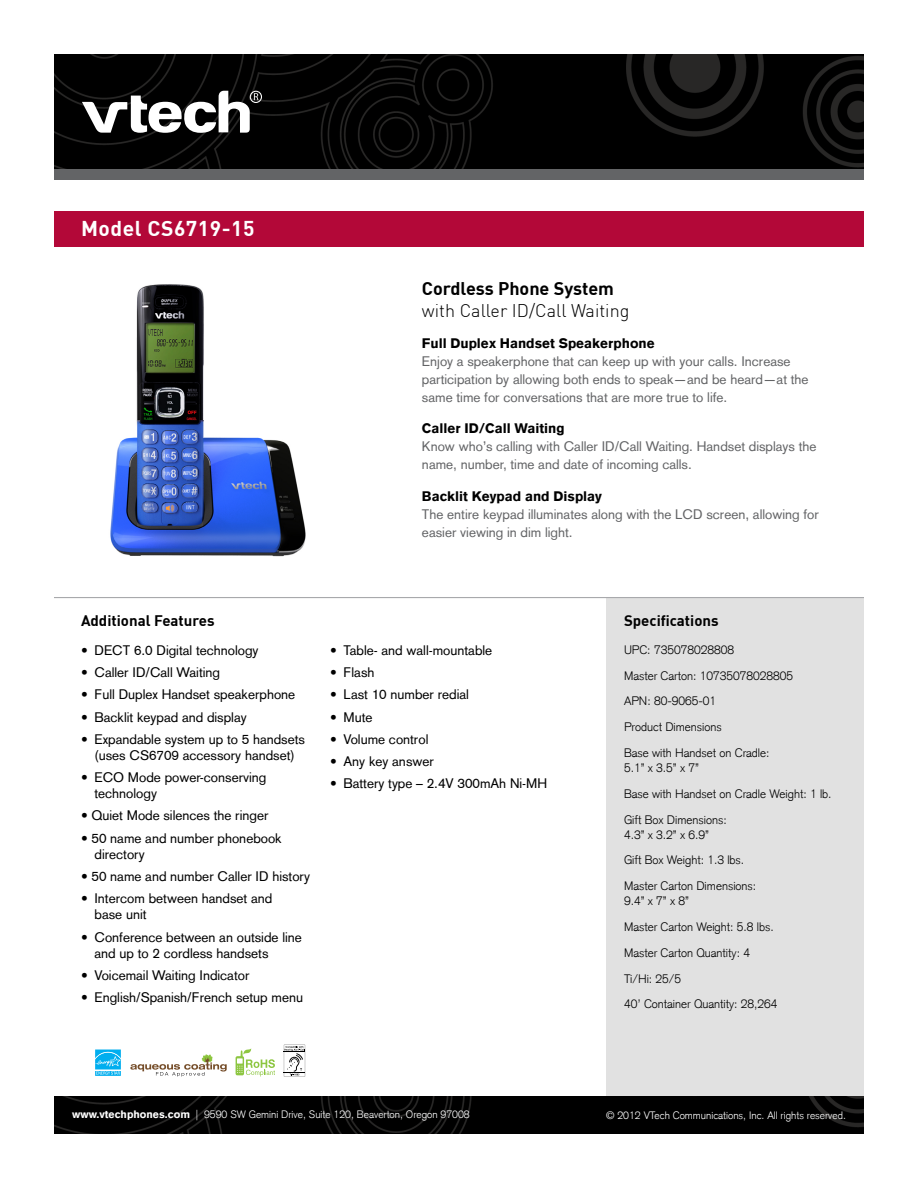
<style>
.page{position:relative;width:918px;height:1188px;background:#fff}
.page>*{position:absolute;margin:0;border:0;box-sizing:border-box;transform-origin:0 0}
.t1{font:700 21px "DIN";letter-spacing:.025em;color:#fff}
.t2{font:300 18px "DIN";color:#000}
.t3{font:700 18px "DIN";color:#000}
.t4{font:700 15px "DIN";color:#000}
.t5{font:13.5px/16.2px "Basic Commercial LT";color:#000}
.t6{font:13.5px/18px "Basic Commercial LT";color:#636466}
.t7{font:900 13.5px "Basic Commercial LT";color:#000}
.t8{font:300 12px/25.8px "Basic Commercial LT";color:#000}
.t9{font:300 10.5px "Basic Commercial LT";color:#fff}
.s1{font-weight:900}
</style>
<div class="page">
<div style="left:607px;top:598px;width:257px;height:523px;background:#e1e1e1"></div>
<img style="left:54px;top:1096px;width:810px;height:38px">
<img style="left:54px;top:54px;width:810px;height:115px">
<div style="left:54px;top:169px;width:810px;height:11px;background:#636466"></div>
<hr style="left:54px;top:597px;width:810px;height:1px;background:#a8a9ac">
<svg style="left:82px;top:91px;width:180px;height:42px"></svg>
<div style="left:54px;top:211px;width:810px;height:36px;background:#b30838"></div>
<img style="left:110px;top:284px;width:196px;height:273px">
<svg style="left:236px;top:1048px;width:39px;height:29px"></svg>
<hr style="left:284px;top:1073px;width:21px;height:4px;background:#cdcdcd">
<svg style="left:284px;top:1045px;width:21px;height:31px"></svg>
<svg style="left:95px;top:1049px;width:26px;height:1px"></svg>
<svg style="left:95px;top:1050px;width:26px;height:26px"></svg>
<svg style="left:130px;top:1054px;width:97px;height:23px"></svg>
<h1 class="t1" style="left:81px;top:215px;width:175px">Model CS6719-15</h1>
<h2 class="t3" style="left:422px;top:277px;width:193px">Cordless Phone System</h2>
<h2 class="t2" style="left:422px;top:299px;width:209px">with Caller ID/Call Waiting</h2>
<p class="t7" style="left:422px;top:335px;width:234px">Full Duplex Handset Speakerphone</p>
<p class="t6" style="left:422px;top:352px;width:388px">Enjoy a speakerphone that can keep up with your calls. Increase participation by allowing both ends to speak—and be heard—at the same time for conversations that are more true to life.</p>
<p class="t7" style="left:422px;top:421px;width:144px">Caller ID/Call Waiting</p>
<p class="t6" style="left:422px;top:438px;width:396px">Know who’s calling with Caller ID/Call Waiting. Handset displays the name, number, time and date of incoming calls.</p>
<p class="t7" style="left:422px;top:488px;width:182px">Backlit Keypad and Display</p>
<p class="t6" style="left:422px;top:505px;width:398px">The entire keypad illuminates along with the LCD screen, allowing for easier viewing in dim light.</p>
<p class="t4" style="left:81px;top:611px;width:135px">Additional Features</p>
<p class="t4" style="left:624px;top:611px;width:96px">Specifications</p>
<p class="t5" style="left:81px;top:642px;width:179px">• DECT 6.0 Digital technology</p>
<p class="t5" style="left:81px;top:664px;width:141px">• Caller ID/Call Waiting</p>
<p class="t5" style="left:81px;top:686px;width:216px">• Full Duplex Handset speakerphone</p>
<p class="t5" style="left:81px;top:709px;width:167px">• Backlit keypad and display</p>
<p class="t5" style="left:81px;top:731px;width:226px;text-align:center">• Expandable system up to 5 handsets (uses CS6709 accessory handset)</p>
<p class="t5" style="left:95px;top:769px;width:173px;text-indent:-14px">• ECO Mode power-conserving technology</p>
<p class="t5" style="left:81px;top:808px;width:189px">• Quiet Mode silences the ringer</p>
<p class="t5" style="left:95px;top:830px;width:189px;text-indent:-14px">• 50 name and number phonebook directory</p>
<p class="t5" style="left:81px;top:868px;width:231px">• 50 name and number Caller ID history</p>
<p class="t5" style="left:95px;top:890px;width:179px;text-indent:-14px">• Intercom between handset and base unit</p>
<p class="t5" style="left:95px;top:929px;width:209px;text-indent:-14px">• Conference between an outside line and up to 2 cordless handsets</p>
<p class="t5" style="left:81px;top:967px;width:170px">• Voicemail Waiting Indicator</p>
<p class="t5" style="left:81px;top:989px;width:224px">• English/Spanish/French setup menu</p>
<p class="t5" style="left:330px;top:642px;width:164px">• Table- and wall-mountable</p>
<p class="t5" style="left:330px;top:664px;width:46px">• Flash</p>
<p class="t5" style="left:330px;top:687px;width:141px">• Last 10 number redial</p>
<p class="t5" style="left:330px;top:709px;width:44px">• Mute</p>
<p class="t5" style="left:330px;top:731px;width:100px">• Volume control</p>
<p class="t5" style="left:330px;top:753px;width:106px">• Any key answer</p>
<p class="t5" style="left:330px;top:775px;width:219px">• Battery type – 2.4V 300mAh Ni-MH</p>
<p class="t8" style="left:624px;top:637px;width:171px">UPC: 735078028808<br>Master Carton: 10735078028805<br>APN: 80-9065-01<br>Product Dimensions<br>Base with Handset on Cradle:</p>
<p class="t8" style="left:624px;top:755px;width:209px">5.1” x 3.5” x 7”<br>Base with Handset on Cradle Weight: 1 lb.<br>Gift Box Dimensions:</p>
<p class="t8" style="left:624px;top:822px;width:134px">4.3” x 3.2” x 6.9”<br>Gift Box Weight: 1.3 lbs.<br>Master Carton Dimensions:</p>
<p class="t8" style="left:624px;top:888px;width:155px">9.4” x 7” x 8”<br>Master Carton Weight: 5.8 lbs.<br>Master Carton Quantity: 4<br>Ti/Hi: 25/5<br>40’ Container Quantity: 28,264</p>
<p class="t9" style="left:72px;top:1109px;width:399px"><span class="s1">www.vtechphones.com</span> | 9590 SW Gemini Drive, Suite 120, Beaverton, Oregon 97008</p>
<p class="t9" style="left:606px;top:1109px;width:241px">© 2012 VTech Communications, Inc. All rights reserved.</p>
</div>
